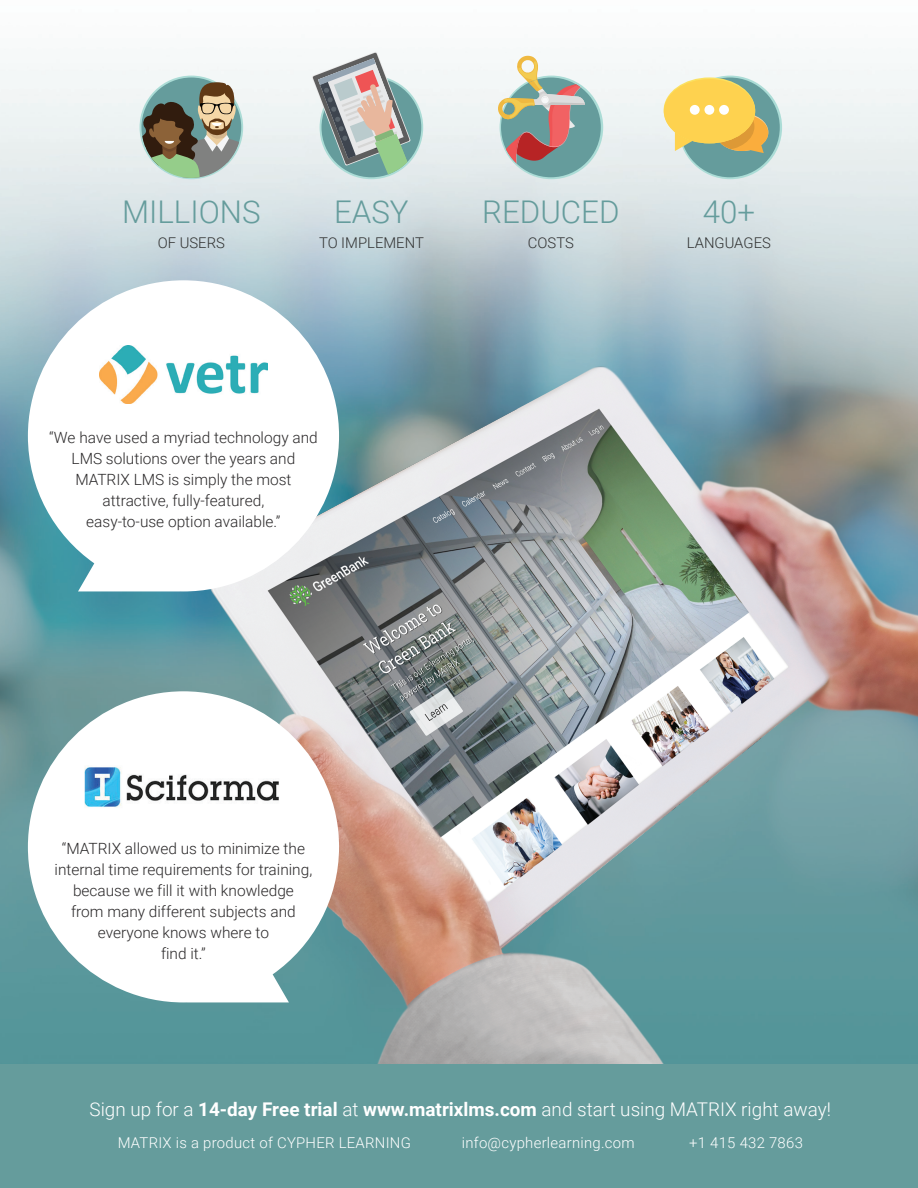
<style>
.page{position:relative;width:918px;height:1188px;background:#fff}
.page>*{position:absolute;margin:0;border:0;box-sizing:border-box;transform-origin:0 0}
.t1{font:300 31.35px "Roboto";color:#659c9c}
.t2{font:300 18.9px "Roboto";color:#fff}
.t3{font:300 15.45px/21px "Roboto";color:#2b292a;text-align:center}
.t4{font:300 14.85px "Roboto";letter-spacing:.02em;color:#fff}
.t5{font:300 14.85px "Roboto";color:#313232}
.s1{font-weight:700}
</style>
<div class="page">
<img style="left:0;top:51px;width:918px;height:1013px">
<img style="left:210px;top:367px;width:708px;height:697px">
<div style="left:0;top:1064px;width:918px;height:124px;background:#659c9c"></div>
<svg style="left:28px;top:691px;width:311px;height:311px"></svg>
<img style="left:80px;top:749px;width:202px;height:76px">
<svg style="left:28px;top:280px;width:311px;height:311px"></svg>
<img style="left:99px;top:346px;width:169px;height:58px">
<svg style="left:678px;top:76px;width:104px;height:103px"></svg>
<div style="left:680px;top:78px;width:100px;height:99px;background:#659c9c;border-radius:50%"></div>
<div style="left:716px;top:114px;width:52px;height:37px;background:#faad3d;border-radius:50%"></div>
<svg style="left:718px;top:115px;width:46px;height:38px"></svg>
<svg style="left:675px;top:132px;width:23px;height:19px"></svg>
<svg style="left:664px;top:77px;width:91px;height:66px"></svg>
<div style="left:664px;top:79px;width:91px;height:64px;background:#fed24f;border-radius:50%"></div>
<div style="left:719px;top:105px;width:10px;height:10px;background:#fff;border-radius:50%"></div>
<div style="left:704px;top:105px;width:10px;height:10px;background:#fff;border-radius:50%"></div>
<div style="left:690px;top:105px;width:10px;height:10px;background:#fff;border-radius:50%"></div>
<svg style="left:312px;top:52px;width:104px;height:125px"></svg>
<svg style="left:142px;top:82px;width:99px;height:96px;background:#8a8f7d"></svg>
<svg style="left:497px;top:54px;width:104px;height:123px"></svg>
<h1 class="t1" style="left:122px;top:190px;width:140px">MILLIONS</h1>
<p class="t5" style="left:158px;top:232px;width:69px">OF USERS</p>
<h1 class="t1" style="left:334px;top:190px;width:76px">EASY</h1>
<p class="t5" style="left:319px;top:232px;width:107px">TO IMPLEMENT</p>
<h1 class="t1" style="left:482px;top:190px;width:139px">REDUCED</h1>
<p class="t5" style="left:528px;top:232px;width:47px">COSTS</p>
<h1 class="t1" style="left:703px;top:190px;width:54px">40+</h1>
<p class="t5" style="left:687px;top:232px;width:86px">LANGUAGES</p>
<p class="t3" style="left:49px;top:426px;width:270px">“We have used a myriad technology and<br>LMS solutions over the years and<br>MATRIX LMS is simply the most attractive, fully-featured,<br>easy-to-use option available.”</p>
<p class="t3" style="left:55px;top:837px;width:259px">“MATRIX allowed us to minimize the internal time requirements for training, because we fill it with knowledge<br>from many different subjects and everyone knows where to<br>find it.”</p>
<p class="t2" style="left:89px;top:1097px;width:743px">Sign up for a <span class="s1">14-day Free trial</span> at <span class="s1">www.matrixlms.com</span> and start using MATRIX right away!</p>
<p class="t4" style="left:118px;top:1133px;width:295px">MATRIX is a product of CYPHER LEARNING</p>
<p class="t4" style="left:462px;top:1133px;width:174px">info@cypherlearning.com</p>
<p class="t4" style="left:689px;top:1133px;width:115px">+1 415 432 7863</p>
</div>
